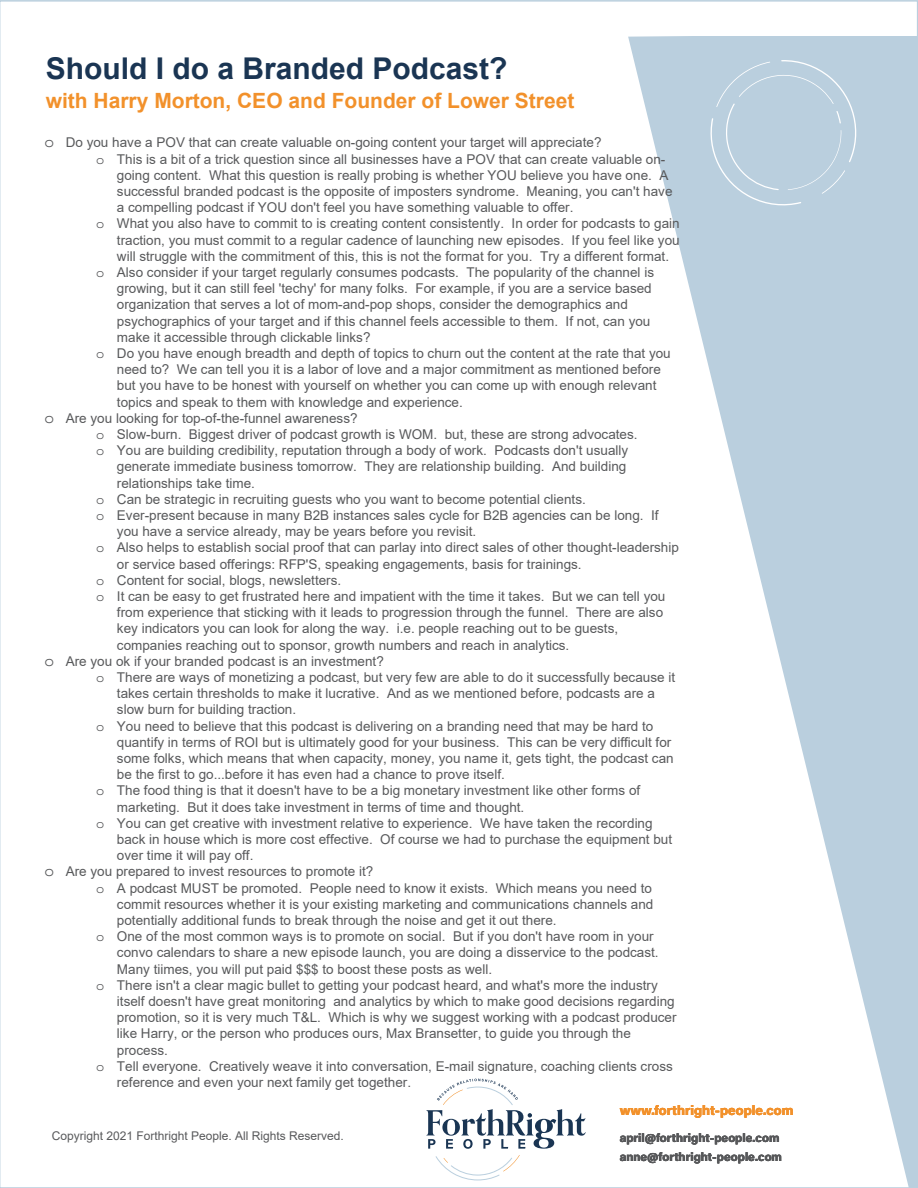
<style>
.page{position:relative;width:918px;height:1188px;background:#fff}
.page>*{position:absolute;margin:0;border:0;box-sizing:border-box;transform-origin:0 0}
.t1{font:700 30px "Arial";color:#1a3553}
.t2{font:700 21px "Arial";color:#f2912b}
.t3{font:13.5px "Arial";color:#58595b}
.t4{font:700 13.5px "Acumin Pro";color:#f2912b}
.t5{font:700 12px/19.5px "Acumin Pro";color:#57585a}
.t6{font:12px "Arial";color:#58595b}
.s1{font-family:"Courier Std";font-size:16.05px}
.s2{font-family:"Courier Std"}
.s3{font-style:inherit}
</style>
<div class="page">
<svg style="left:628px;top:36px;width:290px;height:1152px"></svg>
<div style="left:706px;top:60px;width:157px;height:147px;background:#bacfde"></div>
<svg style="left:436px;top:1155px;width:84px;height:25px"></svg>
<svg style="left:426px;top:1079px;width:160px;height:70px"></svg>
<h1 class="t1" style="left:46px;top:48px;width:463px">Should I do a Branded Podcast?</h1>
<h2 class="t2" style="left:46px;top:86px;width:530px">with Harry Morton, CEO and Founder of Lower Street</h2>
<p class="t3" style="left:44px;top:133px;width:559px"><span class="s1">o</span> Do you have a POV that can create valuable on-going content your target will appreciate?</p>
<p class="t3" style="left:96px;top:149px;width:571px"><span class="s2">o</span> This is a bit of a trick question since all businesses have a POV that can create valuable on-</p>
<p class="t3" style="left:117px;top:166px;width:553px">going content. What this question is really probing is whether YOU believe you have one. A</p>
<p class="t3" style="left:117px;top:182px;width:557px">successful branded podcast is the opposite of imposters syndrome. Meaning, you can't have</p>
<p class="t3" style="left:117px;top:198px;width:458px">a compelling podcast if YOU don't feel you have something valuable to offer.</p>
<p class="t3" style="left:96px;top:214px;width:585px"><span class="s2">o</span> What you also have to commit to is creating content consistently. In order for podcasts to gain</p>
<p class="t3" style="left:117px;top:230px;width:564px">traction, you must commit to a regular cadence of launching new episodes. If you feel like you</p>
<p class="t3" style="left:117px;top:247px;width:554px">will struggle with the commitment of this, this is not the format for you. Try a different format.</p>
<p class="t3" style="left:96px;top:263px;width:559px"><span class="s2">o</span> Also consider if your target regularly consumes podcasts. The popularity of the channel is</p>
<p class="t3" style="left:117px;top:279px;width:536px">growing, but it can still feel 'techy' for many folks. For example, if you are a service based</p>
<p class="t3" style="left:117px;top:295px;width:512px">organization that serves a lot of mom-and-pop shops, consider the demographics and</p>
<p class="t3" style="left:117px;top:311px;width:535px">psychographics of your target and if this channel feels accessible to them. If not, can you</p>
<p class="t3" style="left:117px;top:328px;width:255px">make it accessible through clickable links?</p>
<p class="t3" style="left:96px;top:344px;width:576px"><span class="s2">o</span> Do you have enough breadth and depth of topics to churn out the content at the rate that you</p>
<p class="t3" style="left:117px;top:360px;width:545px">need to? We can tell you it is a labor of love and a major commitment as mentioned before</p>
<p class="t3" style="left:117px;top:376px;width:541px">but you have to be honest with yourself on whether you can come up with enough relevant</p>
<p class="t3" style="left:117px;top:392px;width:347px">topics and speak to them with knowledge and experience.</p>
<p class="t3" style="left:44px;top:409px;width:315px"><span class="s1">o</span> Are you looking for top-of-the-funnel awareness?</p>
<p class="t3" style="left:96px;top:425px;width:543px"><span class="s2">o</span> Slow-burn. Biggest driver of podcast growth is WOM. but, these are strong advocates.</p>
<p class="t3" style="left:96px;top:441px;width:533px"><span class="s2">o</span> You are building credibility, reputation through a body of work. Podcasts don't usually</p>
<p class="t3" style="left:117px;top:457px;width:511px">generate immediate business tomorrow. They are relationship building. And building</p>
<p class="t3" style="left:117px;top:473px;width:140px">relationships take time.</p>
<p class="t3" style="left:96px;top:490px;width:491px"><span class="s2">o</span> Can be strategic in recruiting guests who you want to become potential clients.</p>
<p class="t3" style="left:96px;top:506px;width:564px"><span class="s2">o</span> Ever-present because in many B2B instances sales cycle for B2B agencies can be long. If</p>
<p class="t3" style="left:117px;top:522px;width:361px">you have a service already, may be years before you revisit.</p>
<p class="t3" style="left:96px;top:538px;width:584px"><span class="s2">o</span> Also helps to establish social proof that can parlay into direct sales of other thought-leadership</p>
<p class="t3" style="left:117px;top:554px;width:466px">or service based offerings: RFP'S, speaking engagements, basis for trainings.</p>
<p class="t3" style="left:96px;top:571px;width:246px"><span class="s2">o</span> Content for social, blogs, newsletters.</p>
<p class="t3" style="left:96px;top:587px;width:571px"><span class="s2">o</span> It can be easy to get frustrated here and impatient with the time it takes. But we can tell you</p>
<p class="t3" style="left:117px;top:603px;width:548px">from experience that sticking with it leads to progression through the funnel. There are also</p>
<p class="t3" style="left:117px;top:619px;width:503px">key indicators you can look for along the way. <span class="s3">i.</span>e. people reaching out to be guests,</p>
<p class="t3" style="left:117px;top:635px;width:454px">companies reaching out to sponsor, growth numbers and reach in analytics.</p>
<p class="t3" style="left:44px;top:652px;width:341px"><span class="s1">o</span> Are you ok if your branded podcast is an investment?</p>
<p class="t3" style="left:96px;top:668px;width:580px"><span class="s2">o</span> There are ways of monetizing a podcast, but very few are able to do it successfully because it</p>
<p class="t3" style="left:117px;top:684px;width:540px">takes certain thresholds to make it lucrative. And as we mentioned before, podcasts are a</p>
<p class="t3" style="left:117px;top:700px;width:181px">slow burn for building traction.</p>
<p class="t3" style="left:96px;top:716px;width:559px"><span class="s2">o</span> You need to believe that this podcast is delivering on a branding need that may be hard to</p>
<p class="t3" style="left:117px;top:733px;width:556px">quantify in terms of ROI but is ultimately good for your business. This can be very difficult for</p>
<p class="t3" style="left:117px;top:749px;width:558px">some folks, which means that when capacity, money, you name it, gets tight, the podcast can</p>
<p class="t3" style="left:117px;top:765px;width:389px">be the first to go...before it has even had a chance to prove itself.</p>
<p class="t3" style="left:96px;top:781px;width:545px"><span class="s2">o</span> The food thing is that it doesn't have to be a big monetary investment like other forms of</p>
<p class="t3" style="left:117px;top:797px;width:409px">marketing. But it does take investment in terms of time and thought.</p>
<p class="t3" style="left:96px;top:814px;width:558px"><span class="s2">o</span> You can get creative with investment relative to experience. We have taken the recording</p>
<p class="t3" style="left:117px;top:830px;width:557px">back in house which is more cost effective. Of course we had to purchase the equipment but</p>
<p class="t3" style="left:117px;top:846px;width:138px">over time it will pay off.</p>
<p class="t3" style="left:44px;top:862px;width:331px"><span class="s1">o</span> Are you prepared to invest resources to promote it?</p>
<p class="t3" style="left:96px;top:878px;width:557px"><span class="s2">o</span> A podcast MUST be promoted. People need to know it exists. Which means you need to</p>
<p class="t3" style="left:117px;top:895px;width:538px">commit resources whether it is your existing marketing and communications channels and</p>
<p class="t3" style="left:117px;top:911px;width:441px">potentially additional funds to break through the noise and get it out there.</p>
<p class="t3" style="left:96px;top:927px;width:559px"><span class="s2">o</span> One of the most common ways is to promote on social. But if you don't have room in your</p>
<p class="t3" style="left:117px;top:943px;width:543px">convo calendars to share a new episode launch, you are doing a disservice to the podcast.</p>
<p class="t3" style="left:117px;top:959px;width:377px">Many tiimes, you will put paid $$$ to boost these posts as well.</p>
<p class="t3" style="left:96px;top:976px;width:563px"><span class="s2">o</span> There isn't a clear magic bullet to getting your podcast heard, and what's more the industry</p>
<p class="t3" style="left:117px;top:992px;width:559px">itself doesn't have great monitoring and analytics by which to make good decisions regarding</p>
<p class="t3" style="left:117px;top:1008px;width:561px">promotion, so it is very much T&amp;L. Which is why we suggest working with a podcast producer</p>
<p class="t3" style="left:117px;top:1024px;width:515px">like Harry, or the person who produces ours, Max Bransetter, to guide you through the</p>
<p class="t3" style="left:117px;top:1040px;width:53px">process.</p>
<p class="t3" style="left:96px;top:1057px;width:578px"><span class="s2">o</span> Tell everyone. Creatively weave it into conversation, E<span class="s3">-</span>mail signature, <span class="s3">c</span>oaching clients cross</p>
<p class="t3" style="left:117px;top:1073px;width:296px">reference <span class="s3">and even your n</span>ext family get together.</p>
<p class="t4" style="left:620px;top:1101px;width:175px">www.forthright-people.com</p>
<p class="t5" style="left:620px;top:1127px;width:164px">april@forthright-people.com anne@forthright-people.com</p>
<p class="t6" style="left:52px;top:1128px;width:294px">Copyright 2021 Forthright People. All Rights Reserved.</p>
</div>
